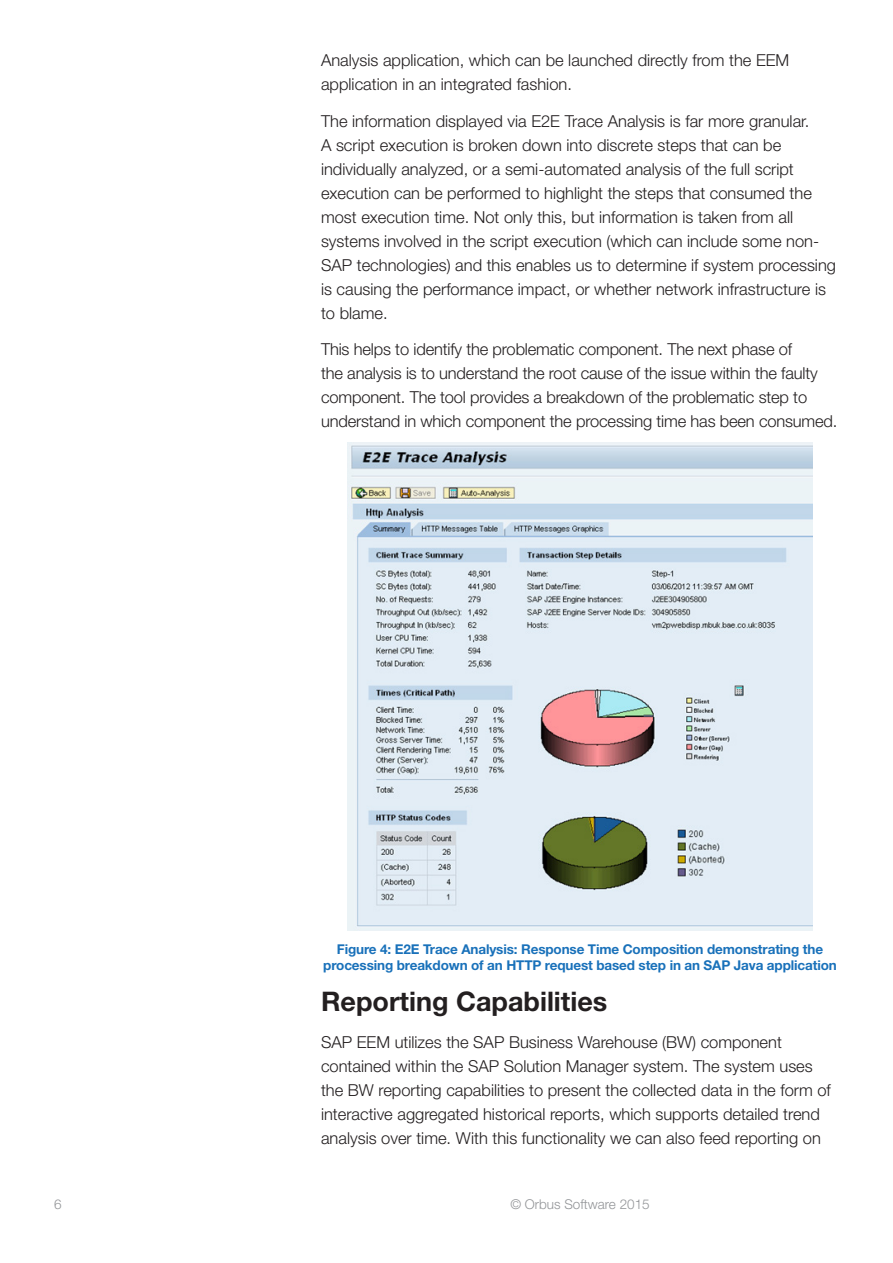
<style>
.page{position:relative;width:893px;height:1263px;background:#fff}
.page>*{position:absolute;margin:0;border:0;box-sizing:border-box;transform-origin:0 0}
.t1{font:700 27px "Helvetica Neue LT Std";color:#231f20}
.t2{font:300 16.5px/24px "Helvetica Neue LT Std";color:#231f20}
.t3{font:700 13.5px/16.5px "Helvetica Neue LT Std";letter-spacing:-.01em;color:#1971ba;text-align:center}
.t4{font:300 13.5px "Helvetica Neue LT Std";color:#939598}
</style>
<div class="page">
<img style="left:347px;top:443px;width:466px;height:487px">
<p class="t2" style="left:321px;top:48px;width:470px">Analysis application, which can be launched directly from the EEM application in an integrated fashion.</p>
<p class="t2" style="left:321px;top:108px;width:516px">The information displayed via E2E Trace Analysis is far more granular.<br>A script execution is broken down into discrete steps that can be individually analyzed, or a semi-automated analysis of the full script execution can be performed to highlight the steps that consumed the most execution time. Not only this, but information is taken from all systems involved in the script execution (which can include some non-SAP technologies) and this enables us to determine if system processing is causing the performance impact, or whether network infrastructure is to blame.</p>
<p class="t2" style="left:321px;top:337px;width:518px">This helps to identify the problematic component. The next phase of<br>the analysis is to understand the root cause of the issue within the faulty component. The tool provides a breakdown of the problematic step to understand in which component the processing time has been consumed.</p>
<p class="t3" style="left:323px;top:940px;width:515px">Figure 4: E2E Trace Analysis: Response Time Composition demonstrating the processing breakdown of an HTTP request based step in an SAP Java application</p>
<p class="t1" style="left:321px;top:984px;width:288px">Reporting Capabilities</p>
<p class="t2" style="left:321px;top:1029px;width:511px">SAP EEM utilizes the SAP Business Warehouse (BW) component contained within the SAP Solution Manager system. The system uses the BW reporting capabilities to present the collected data in the form of interactive aggregated historical reports, which supports detailed trend analysis over time. With this functionality we can also feed reporting on</p>
<p class="t4" style="left:54px;top:1196px;width:9px">6</p>
<p class="t4" style="left:510px;top:1196px;width:141px">© Orbus Software 2015</p>
</div>
